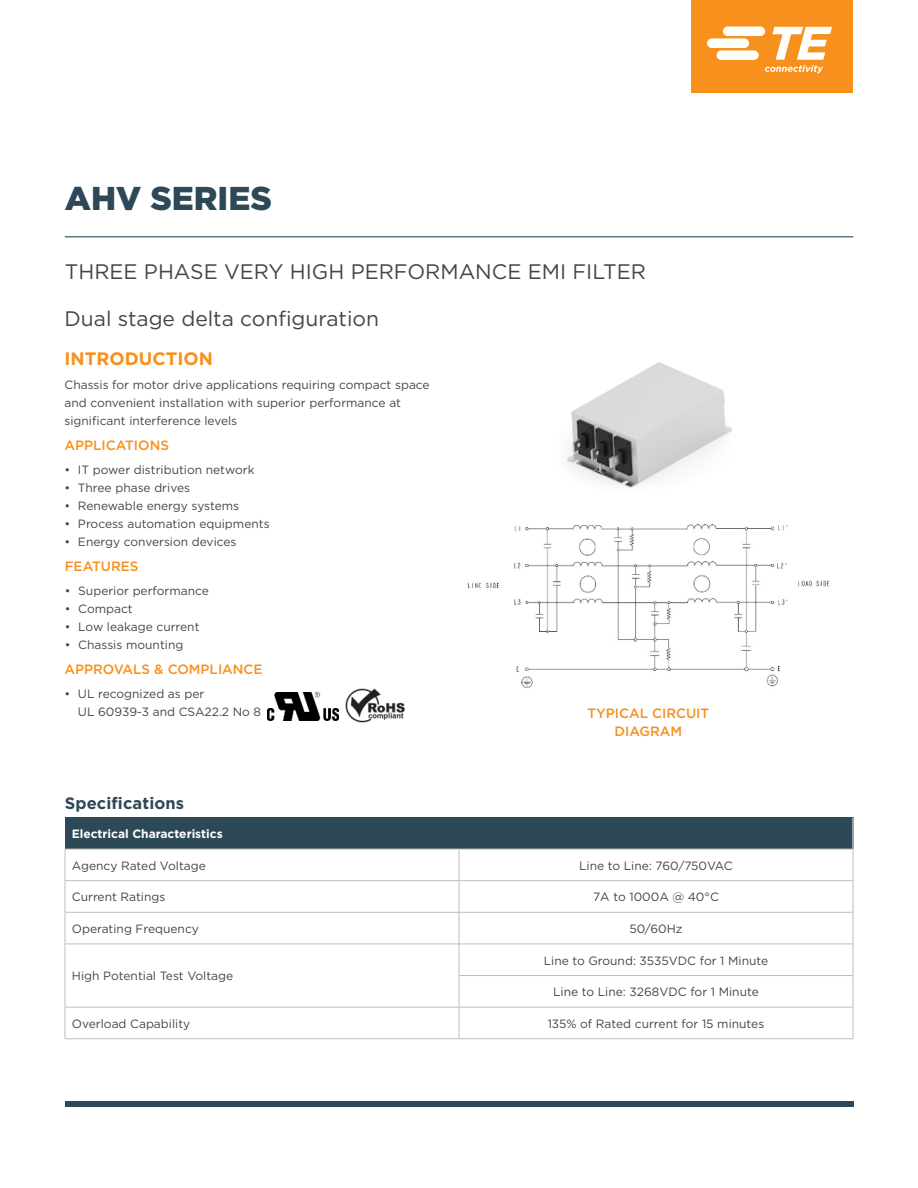
<style>
.page{position:relative;width:918px;height:1188px;background:#fff}
.page>*{position:absolute;margin:0;border:0;box-sizing:border-box;transform-origin:0 0}
.t1{font:900 33px "Gotham";color:#2d4856}
.t2{font:21px "Gotham";color:#454547}
.t3{font:700 18px "Gotham";color:#f7901d}
.t4{font:700 16.5px "Gotham";letter-spacing:.01em;color:#2d4856}
.t5{font:500 13.5px/18px "Gotham";color:#f7901d;text-align:center}
.t6{font:12px/18px "Gotham";color:#454547}
.t7{font:700 12px "Gotham";color:#fff}
.s1{color:#2d4856}
</style>
<div class="page">
<img style="left:468px;top:524px;width:362px;height:164px">
<img style="left:567px;top:362px;width:165px;height:126px">
<div style="left:65px;top:1101px;width:788px;height:6px;background:#2d4856"></div>
<div style="left:691px;top:0;width:162px;height:93px;background:#f7901d"></div>
<svg style="left:707px;top:27px;width:125px;height:46px"></svg>
<hr style="left:65px;top:236px;width:788px;height:1px;background:#2d4856">
<div style="left:65px;top:817px;width:788px;height:32px;background:#2d4856"></div>
<hr style="left:65px;top:849px;width:394px;height:1px;background:#bfbebf">
<hr style="left:65px;top:849px;width:1px;height:31px;background:#bfbebf">
<hr style="left:459px;top:849px;width:394px;height:1px;background:#bfbebf">
<hr style="left:459px;top:849px;width:1px;height:31px;background:#bfbebf">
<hr style="left:853px;top:849px;width:1px;height:31px;background:#bfbebf">
<hr style="left:65px;top:880px;width:394px;height:1px;background:#bfbebf">
<hr style="left:65px;top:881px;width:1px;height:31px;background:#bfbebf">
<hr style="left:459px;top:880px;width:394px;height:1px;background:#bfbebf">
<hr style="left:459px;top:881px;width:1px;height:31px;background:#bfbebf">
<hr style="left:853px;top:881px;width:1px;height:31px;background:#bfbebf">
<hr style="left:65px;top:912px;width:394px;height:1px;background:#bfbebf">
<hr style="left:65px;top:912px;width:1px;height:32px;background:#bfbebf">
<hr style="left:459px;top:912px;width:394px;height:1px;background:#bfbebf">
<hr style="left:459px;top:912px;width:1px;height:32px;background:#bfbebf">
<hr style="left:853px;top:912px;width:1px;height:32px;background:#bfbebf">
<hr style="left:65px;top:944px;width:394px;height:1px;background:#bfbebf">
<hr style="left:65px;top:944px;width:1px;height:32px;background:#bfbebf">
<hr style="left:459px;top:944px;width:394px;height:1px;background:#bfbebf">
<hr style="left:459px;top:944px;width:1px;height:31px;background:#bfbebf">
<hr style="left:853px;top:944px;width:1px;height:31px;background:#bfbebf">
<hr style="left:65px;top:976px;width:1px;height:31px;background:#bfbebf">
<hr style="left:459px;top:975px;width:394px;height:1px;background:#bfbebf">
<hr style="left:459px;top:976px;width:1px;height:31px;background:#bfbebf">
<hr style="left:853px;top:976px;width:1px;height:31px;background:#bfbebf">
<hr style="left:65px;top:1007px;width:394px;height:1px;background:#bfbebf">
<hr style="left:65px;top:1007px;width:1px;height:32px;background:#bfbebf">
<hr style="left:459px;top:1007px;width:394px;height:1px;background:#bfbebf">
<hr style="left:459px;top:1007px;width:1px;height:32px;background:#bfbebf">
<hr style="left:853px;top:1007px;width:1px;height:32px;background:#bfbebf">
<hr style="left:65px;top:1039px;width:394px;height:1px;background:#bfbebf">
<hr style="left:459px;top:1039px;width:394px;height:1px;background:#bfbebf">
<img style="left:346px;top:688px;width:59px;height:35px">
<img style="left:267px;top:693px;width:72px;height:27px">
<h1 class="t1" style="left:65px;top:183px;width:209px">AHV SERIES</h1>
<h2 class="t2" style="left:65px;top:263px;width:583px">THREE PHASE VERY HIGH PERFORMANCE EMI FILTER</h2>
<h2 class="t2" style="left:64px;top:309px;width:316px">Dual stage delta configuration</h2>
<h3 class="t3" style="left:64px;top:350px;width:150px">INTRODUCTION</h3>
<p class="t6" style="left:64px;top:376px;width:367px">Chassis for motor drive applications requiring compact space and convenient installation with superior performance at significant interference levels</p>
<p class="t5" style="left:64px;top:437px;width:106px">APPLICATIONS</p>
<p class="t6" style="left:64px;top:462px;width:192px">• IT power distribution network</p>
<p class="t6" style="left:64px;top:480px;width:127px">• Three phase drives</p>
<p class="t6" style="left:64px;top:498px;width:176px">• Renewable energy systems</p>
<p class="t6" style="left:64px;top:516px;width:207px">• Process automation equipments</p>
<p class="t6" style="left:64px;top:534px;width:174px">• Energy conversion devices</p>
<p class="t5" style="left:65px;top:558px;width:75px">FEATURES</p>
<p class="t6" style="left:65px;top:583px;width:146px">• Superior performance</p>
<p class="t6" style="left:65px;top:601px;width:70px">• Compact</p>
<p class="t6" style="left:65px;top:619px;width:136px">• Low leakage current</p>
<p class="t6" style="left:65px;top:637px;width:120px">• Chassis mounting</p>
<p class="t5" style="left:64px;top:661px;width:200px">APPROVALS &amp; COMPLIANCE</p>
<p class="t6" style="left:78px;top:686px;width:185px;text-indent:-14px">• UL recognized as per<br>UL 60939-3 and CSA22.2 No 8</p>
<h3 class="t4" style="left:65px;top:795px;width:121px">Specifications</h3>
<p class="t5" style="left:587px;top:705px;width:123px">TYPICAL CIRCUIT<br>DIAGRAM</p>
<p class="t7" style="left:72px;top:828px;width:152px">Electrical Char<span class="s1">acteristics</span></p>
<p class="t6" style="left:72px;top:857px;width:135px">Agency Rated Voltage</p>
<p class="t6" style="left:579px;top:857px;width:155px">Line to Line: 760/750VAC</p>
<p class="t6" style="left:72px;top:889px;width:95px">Current Ratings</p>
<p class="t6" style="left:593px;top:889px;width:127px">7A to 1000A @ 40°C</p>
<p class="t6" style="left:72px;top:920px;width:128px">Operating Frequency</p>
<p class="t6" style="left:629px;top:920px;width:55px">50/60Hz</p>
<p class="t6" style="left:72px;top:968px;width:163px">High Potential Test Voltage</p>
<p class="t6" style="left:544px;top:952px;width:226px">Line to Ground: 3535VDC for 1 Minute</p>
<p class="t6" style="left:553px;top:984px;width:207px">Line to Line: 3268VDC for 1 Minute</p>
<p class="t6" style="left:72px;top:1015px;width:120px">Overload Capability</p>
<p class="t6" style="left:548px;top:1015px;width:218px">135% of Rated current for 15 minutes</p>
</div>
